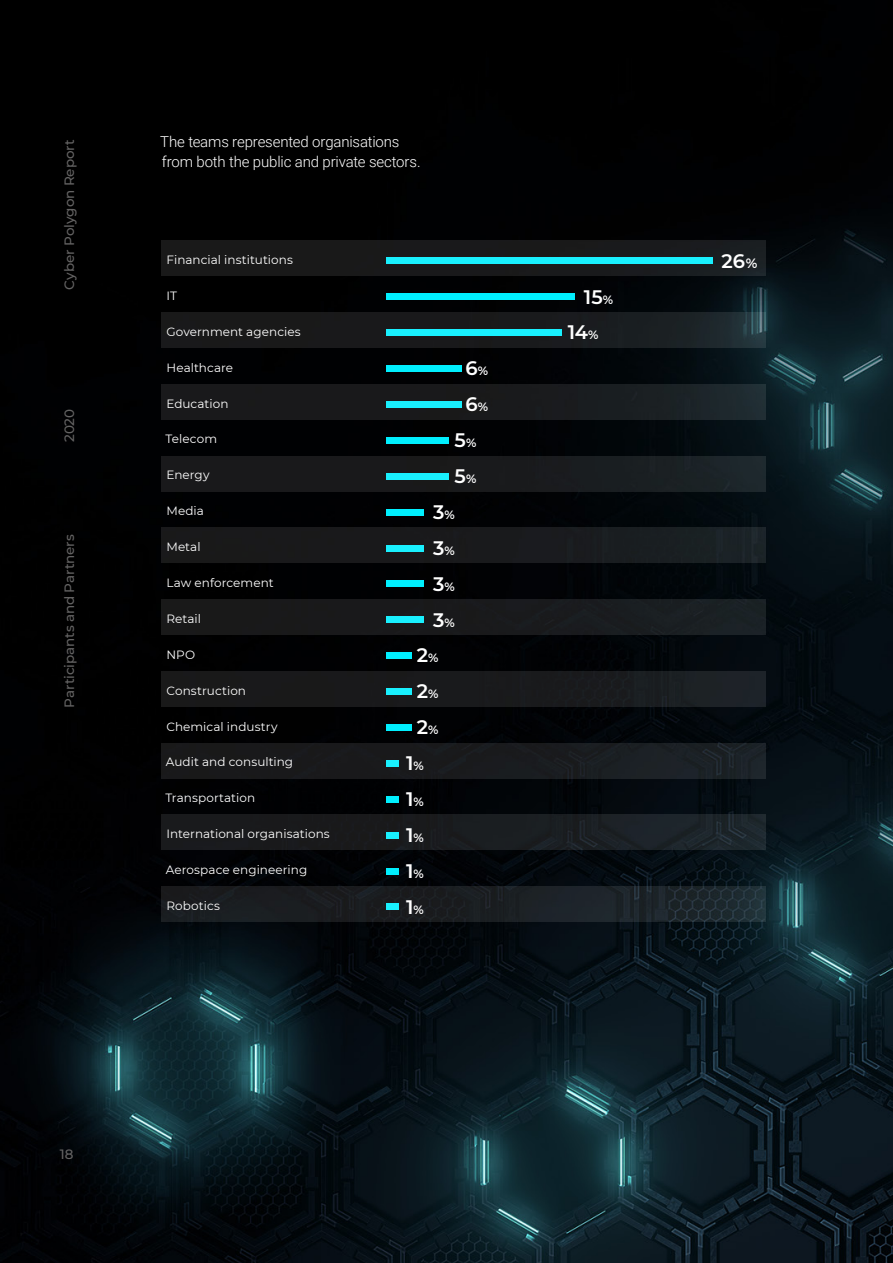
<style>
.page{position:relative;width:893px;height:1263px;background:#fff}
.page>*{position:absolute;margin:0;border:0;box-sizing:border-box;transform-origin:0 0}
.t1{font:600 19.5px "Montserrat";color:#fff}
.t2{font:300 15px/19.5px "Roboto";letter-spacing:-.01em;color:#fff}
.t3{font:500 13.5px "Montserrat";letter-spacing:-.005em;color:#646363}
.t4{font:12px "Montserrat";letter-spacing:.005em;color:#fff}
.s1{font-size:13.5px}
.s2{font-size:12px}
</style>
<div class="page">
<img style="left:0;top:0;width:893px;height:1263px">
<div style="left:386px;top:293px;width:188px;height:7px;background:#00effe"></div>
<div style="left:386px;top:365px;width:75px;height:7px;background:#00effe"></div>
<div style="left:386px;top:437px;width:63px;height:7px;background:#00effe"></div>
<div style="left:386px;top:509px;width:38px;height:7px;background:#00effe"></div>
<div style="left:386px;top:580px;width:38px;height:7px;background:#00effe"></div>
<div style="left:386px;top:652px;width:25px;height:7px;background:#00effe"></div>
<div style="left:386px;top:724px;width:25px;height:7px;background:#00effe"></div>
<div style="left:386px;top:796px;width:13px;height:7px;background:#00effe"></div>
<div style="left:386px;top:868px;width:13px;height:7px;background:#00effe"></div>
<svg style="left:162px;top:240px;width:604px;height:36px;background:#193033"></svg>
<svg style="left:162px;top:312px;width:604px;height:36px;background:#1a292c"></svg>
<div style="left:162px;top:384px;width:604px;height:36px;background:linear-gradient(to right,#181c1d,#1c272b)"></div>
<div style="left:162px;top:456px;width:604px;height:35px;background:linear-gradient(to right,#181c1e,#1b2428)"></div>
<div style="left:162px;top:527px;width:604px;height:36px;background:#191a1c"></div>
<div style="left:162px;top:599px;width:604px;height:36px;background:#19191b"></div>
<div style="left:162px;top:671px;width:604px;height:36px;background:#191a1c"></div>
<div style="left:162px;top:743px;width:604px;height:35px;background:#191a1d"></div>
<div style="left:162px;top:814px;width:604px;height:36px;background:linear-gradient(to right,#18181a,#1d262c)"></div>
<svg style="left:162px;top:886px;width:604px;height:36px;background:#1b2226"></svg>
<p class="t3" style="left:60px;top:289px;width:152px;rotate:-90deg">Cyber Polygon Report</p>
<p class="t3" style="left:60px;top:442px;width:35px;rotate:-90deg">2020</p>
<p class="t3" style="left:60px;top:708px;width:175px;rotate:-90deg">Participants and Partners</p>
<p class="t2" style="left:160px;top:132px;width:262px">The teams represented organisations from both the public and private sectors.</p>
<p class="t4" style="left:166px;top:251px;width:128px">Financial institutions</p>
<h1 class="t1" style="left:721px;top:247px;width:37px">26<span class="s1">%</span></h1>
<p class="t4" style="left:166px;top:287px;width:12px">IT</p>
<h1 class="t1" style="left:584px;top:283px;width:31px">15<span class="s2">%</span></h1>
<p class="t4" style="left:166px;top:323px;width:136px">Government agencies</p>
<h1 class="t1" style="left:568px;top:319px;width:32px">14<span class="s2">%</span></h1>
<p class="t4" style="left:166px;top:359px;width:68px">Healthcare</p>
<h1 class="t1" style="left:465px;top:355px;width:24px">6<span class="s2">%</span></h1>
<p class="t4" style="left:166px;top:395px;width:64px">Education</p>
<h1 class="t1" style="left:465px;top:390px;width:24px">6<span class="s2">%</span></h1>
<p class="t4" style="left:166px;top:431px;width:53px">Telecom</p>
<h1 class="t1" style="left:455px;top:426px;width:23px">5<span class="s2">%</span></h1>
<p class="t4" style="left:166px;top:467px;width:45px">Energy</p>
<h1 class="t1" style="left:455px;top:462px;width:23px">5<span class="s2">%</span></h1>
<p class="t4" style="left:166px;top:503px;width:39px">Media</p>
<h1 class="t1" style="left:433px;top:498px;width:23px">3<span class="s2">%</span></h1>
<p class="t4" style="left:166px;top:539px;width:36px">Metal</p>
<h1 class="t1" style="left:433px;top:534px;width:23px">3<span class="s2">%</span></h1>
<p class="t4" style="left:166px;top:574px;width:109px">Law enforcement</p>
<h1 class="t1" style="left:433px;top:570px;width:23px">3<span class="s2">%</span></h1>
<p class="t4" style="left:166px;top:610px;width:36px">Retail</p>
<h1 class="t1" style="left:433px;top:606px;width:23px">3<span class="s2">%</span></h1>
<p class="t4" style="left:166px;top:646px;width:30px">NPO</p>
<h1 class="t1" style="left:417px;top:642px;width:23px">2<span class="s2">%</span></h1>
<p class="t4" style="left:166px;top:682px;width:81px">Construction</p>
<h1 class="t1" style="left:417px;top:677px;width:23px">2<span class="s2">%</span></h1>
<p class="t4" style="left:166px;top:718px;width:113px">Chemical industry</p>
<h1 class="t1" style="left:417px;top:713px;width:23px">2<span class="s2">%</span></h1>
<p class="t4" style="left:166px;top:754px;width:129px">Audit and consulting</p>
<h1 class="t1" style="left:406px;top:749px;width:19px">1<span class="s2">%</span></h1>
<p class="t4" style="left:166px;top:790px;width:91px">Transportation</p>
<h1 class="t1" style="left:406px;top:785px;width:19px">1<span class="s2">%</span></h1>
<p class="t4" style="left:166px;top:826px;width:165px">International organisations</p>
<h1 class="t1" style="left:406px;top:821px;width:19px">1<span class="s2">%</span></h1>
<p class="t4" style="left:166px;top:861px;width:143px">Aerospace engineering</p>
<h1 class="t1" style="left:406px;top:857px;width:19px">1<span class="s2">%</span></h1>
<p class="t4" style="left:166px;top:897px;width:55px">Robotics</p>
<h1 class="t1" style="left:406px;top:893px;width:19px">1<span class="s2">%</span></h1>
<p class="t3" style="left:60px;top:1145px;width:15px">18</p>
</div>
